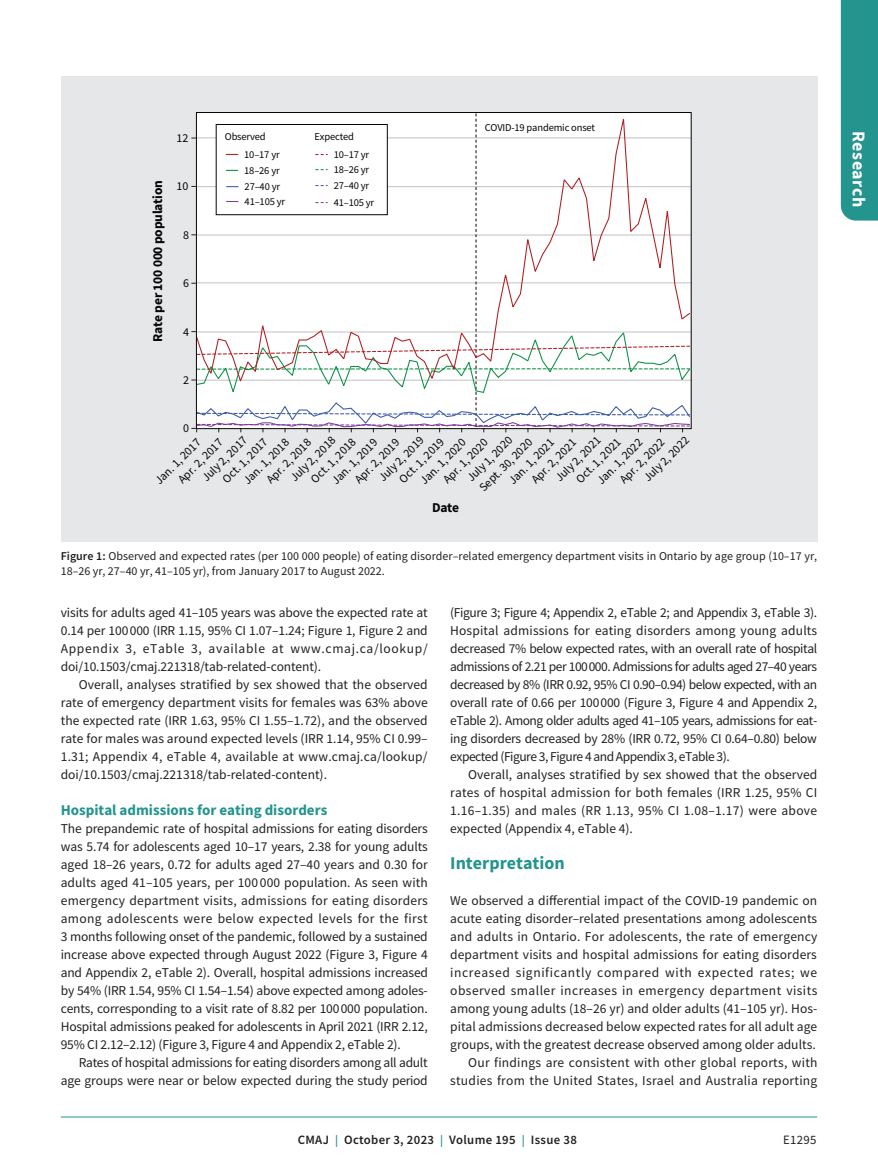
<style>
.page{position:relative;width:878px;height:1175px;background:#fff}
.page>*{position:absolute;margin:0;border:0;box-sizing:border-box;transform-origin:0 0}
.t1{font:700 18px "Source Sans Pro";color:#24948e}
.t2{font:700 18px "Source Sans Pro";letter-spacing:.025em;color:#fff}
.t3{font:700 15px "Source Sans Pro";color:#24948e}
.t4{font:13.5px/18px "Source Sans Pro";color:#231f20;text-align:justify}
.t5{font:13.5px/18px "Source Sans Pro";letter-spacing:-.02em;color:#231f20;text-align:right}
.t6{font:700 13.5px "Source Sans Pro";letter-spacing:-.015em;color:#050504}
.t7{font:600 12.75px "Source Sans Pro";letter-spacing:.025em;color:#231f20}
.t8{font:12.75px "Source Sans Pro";letter-spacing:.025em;color:#231f20}
.t9{font:12px "Source Sans Pro";color:#050504}
.t10{font:12px/15px "Source Sans Pro";color:#231f20}
.t11{font:10.5px "Source Sans Pro";letter-spacing:-.015em;color:#050504}
.s1{font-weight:600}
.s2{font-size:12px;color:#24948e}
</style>
<div class="page">
<div style="left:840px;top:0;width:38px;height:220px;background:#24948e"></div>
<hr style="left:61px;top:1116px;width:756px;height:1px;background:#24948e">
<div style="left:61px;top:76px;width:756px;height:466px;background:#e6e7e9"></div>
<svg style="left:192px;top:114px;width:499px;height:318px;background:#f5f4f4"></svg>
<p class="t9" style="left:176px;top:130px;width:13px">12</p>
<p class="t6" style="left:148px;top:342px;width:163px;rotate:-90deg">Rate per 100 000 population</p>
<p class="t9" style="left:176px;top:179px;width:13px">10</p>
<p class="t9" style="left:183px;top:227px;width:7px">8</p>
<p class="t9" style="left:183px;top:275px;width:7px">6</p>
<p class="t9" style="left:183px;top:324px;width:7px">4</p>
<p class="t9" style="left:183px;top:372px;width:7px">2</p>
<p class="t9" style="left:183px;top:421px;width:7px">0</p>
<p class="t11" style="left:225px;top:130px;width:42px">Observed</p>
<p class="t11" style="left:314px;top:130px;width:41px">Expected</p>
<p class="t11" style="left:244px;top:148px;width:37px">10–17 yr</p>
<p class="t11" style="left:334px;top:148px;width:37px">10–17 yr</p>
<p class="t11" style="left:244px;top:164px;width:37px">18–26 yr</p>
<p class="t11" style="left:334px;top:163px;width:37px">18–26 yr</p>
<p class="t11" style="left:244px;top:180px;width:37px">27–40 yr</p>
<p class="t11" style="left:334px;top:179px;width:37px">27–40 yr</p>
<p class="t11" style="left:244px;top:195px;width:42px">41–105 yr</p>
<p class="t11" style="left:334px;top:196px;width:42px">41–105 yr</p>
<p class="t11" style="left:484px;top:121px;width:112px">COVID-19 pandemic onset</p>
<p class="t9" style="left:287px;top:474px;width:60px;rotate:-45deg">July 2, 2018</p>
<p class="t9" style="left:463px;top:474px;width:60px;rotate:-45deg">July 1, 2020</p>
<p class="t9" style="left:640px;top:474px;width:60px;rotate:-45deg">July 2, 2022</p>
<p class="t9" style="left:375px;top:474px;width:60px;rotate:-45deg">July 2, 2019</p>
<p class="t9" style="left:198px;top:474px;width:60px;rotate:-45deg">July 2, 2017</p>
<p class="t9" style="left:552px;top:474px;width:60px;rotate:-45deg">July 2, 2021</p>
<p class="t9" style="left:307px;top:475px;width:60px;rotate:-45deg">Oct. 1, 2018</p>
<p class="t9" style="left:396px;top:475px;width:60px;rotate:-45deg">Oct. 1, 2019</p>
<p class="t9" style="left:219px;top:475px;width:60px;rotate:-45deg">Oct. 1, 2017</p>
<p class="t9" style="left:476px;top:484px;width:71px;rotate:-45deg">Sept. 30, 2020</p>
<p class="t9" style="left:572px;top:475px;width:60px;rotate:-45deg">Oct. 1, 2021</p>
<p class="t9" style="left:263px;top:476px;width:59px;rotate:-45deg">Apr. 2, 2018</p>
<p class="t9" style="left:240px;top:477px;width:60px;rotate:-45deg">Jan. 1, 2018</p>
<p class="t9" style="left:439px;top:476px;width:59px;rotate:-45deg">Apr. 1, 2020</p>
<p class="t9" style="left:417px;top:477px;width:60px;rotate:-45deg">Jan. 1, 2020</p>
<p class="t9" style="left:616px;top:476px;width:59px;rotate:-45deg">Apr. 2, 2022</p>
<p class="t9" style="left:593px;top:477px;width:60px;rotate:-45deg">Jan. 1, 2022</p>
<p class="t9" style="left:351px;top:476px;width:59px;rotate:-45deg">Apr. 2, 2019</p>
<p class="t9" style="left:328px;top:477px;width:60px;rotate:-45deg">Jan. 1, 2019</p>
<p class="t9" style="left:174px;top:476px;width:59px;rotate:-45deg">Apr. 2, 2017</p>
<p class="t9" style="left:152px;top:477px;width:60px;rotate:-45deg">Jan. 1, 2017</p>
<p class="t9" style="left:528px;top:476px;width:59px;rotate:-45deg">Apr. 2, 2021</p>
<p class="t9" style="left:505px;top:477px;width:60px;rotate:-45deg">Jan. 1, 2021</p>
<p class="t6" style="left:432px;top:498px;width:29px">Date</p>
<p class="t10" style="left:61px;top:549px;width:757px"><span class="s1">Figure 1:</span> Observed and expected rates (per 100 000 people) of eating disorder–related emergency department visits in Ontario by age group (10–17 yr,<br>18–26 yr, 27–40 yr, 41–105 yr), from January 2017 to August 2022.</p>
<p class="t4" style="left:61px;top:603px;width:368px">visits for adults aged 41–105 years was above the expected rate at 0.14 per 100000 (IRR 1.15, 95% CI 1.07–1.24; Figure 1, Figure 2 and Appendix 3, eTable 3, available at www.cmaj.ca/lookup/ doi/10.1503/cmaj.221318/tab-related-content).</p>
<p class="t4" style="left:61px;top:675px;width:368px;text-indent:18px">Overall, analyses stratified by sex showed that the observed rate of emergency department visits for females was 63% above the expected rate (IRR 1.63, 95% CI 1.55–1.72), and the observed rate for males was around expected levels (IRR 1.14, 95% CI 0.99– 1.31; Appendix 4, eTable 4, available at www.cmaj.ca/lookup/ doi/10.1503/cmaj.221318/tab-related-content).</p>
<p class="t3" style="left:61px;top:799px;width:268px">Hospital admissions for eating disorders</p>
<p class="t4" style="left:61px;top:819px;width:369px">The prepandemic rate of hospital admissions for eating disorders was 5.74 for adolescents aged 10–17 years, 2.38 for young adults aged 18–26 years, 0.72 for adults aged 27–40 years and 0.30 for adults aged 41–105 years, per 100 000 population. As seen with emergency department visits, admissions for eating disorders among adolescents were below expected levels for the first 3 months following onset of the pandemic, followed by a sustained increase above expected through August 2022 (Figure 3, Figure 4 and Appendix 2, eTable 2). Overall, hospital admissions increased by 54% (IRR 1.54, 95% CI 1.54–1.54) above expected among adoles&shy;cents, corresponding to a visit rate of 8.82 per 100000 population.<br>Hospital admissions peaked for adolescents in April 2021 (IRR 2.12, 95% CI 2.12–2.12) (Figure 3, Figure 4 and Appendix 2, eTable 2).</p>
<p class="t5" style="left:61px;top:1053px;width:368px">Rates of hospital admissions for eating disorders among all adult age groups were near or below expected during the study period</p>
<p class="t4" style="left:450px;top:603px;width:368px">(Figure 3; Figure 4; Appendix 2, eTable 2; and Appendix 3, eTable 3).<br>Hospital admissions for eating disorders among young adults decreased 7% below expected rates, with an overall rate of hospital admissions of 2.21 per 100000. Admissions for adults aged 27–40 years decreased by 8% (IRR 0.92, 95% CI 0.90–0.94) below expected, with an overall rate of 0.66 per 100000 (Figure 3, Figure 4 and Appendix 2, eTable 2). Among older adults aged 41–105 years, admissions for eat&shy;ing disorders decreased by 28% (IRR 0.72, 95% CI 0.64–0.80) below expected (Figure 3, Figure 4 and Appendix 3, eTable 3).</p>
<p class="t4" style="left:450px;top:765px;width:368px;text-indent:18px">Overall, analyses stratified by sex showed that the observed rates of hospital admission for both females (IRR 1.25, 95% CI 1.16–1.35) and males (RR 1.13, 95% CI 1.08–1.17) were above expected (Appendix 4, eTable 4).</p>
<h1 class="t1" style="left:450px;top:850px;width:116px">Interpretation</h1>
<p class="t4" style="left:450px;top:891px;width:369px;text-align:right">We observed a differential impact of the COVID-19 pandemic on acute eating disorder–related presentations among adolescents and adults in Ontario. For adolescents, the rate of emergency department visits and hospital admissions for eating disorders increased significantly compared with expected rates; we observed smaller increases in emergency department visits among young adults (18–26 yr) and older adults (41–105 yr). Hos&shy;pital admissions decreased below expected rates for all adult age groups, with the greatest decrease observed among older adults.<br>Our findings are consistent with other global reports, with studies from the United States, Israel and Australia reporting</p>
<p class="t7" style="left:298px;top:1131px;width:281px">CMAJ <span class="s2">|</span> October 3, 2023 <span class="s2">|</span> Volume 195 <span class="s2">|</span> Issue 38</p>
<p class="t8" style="left:783px;top:1132px;width:35px">E1295</p>
<h1 class="t2" style="left:871px;top:131px;width:78px;rotate:90deg">Research</h1>
</div>
